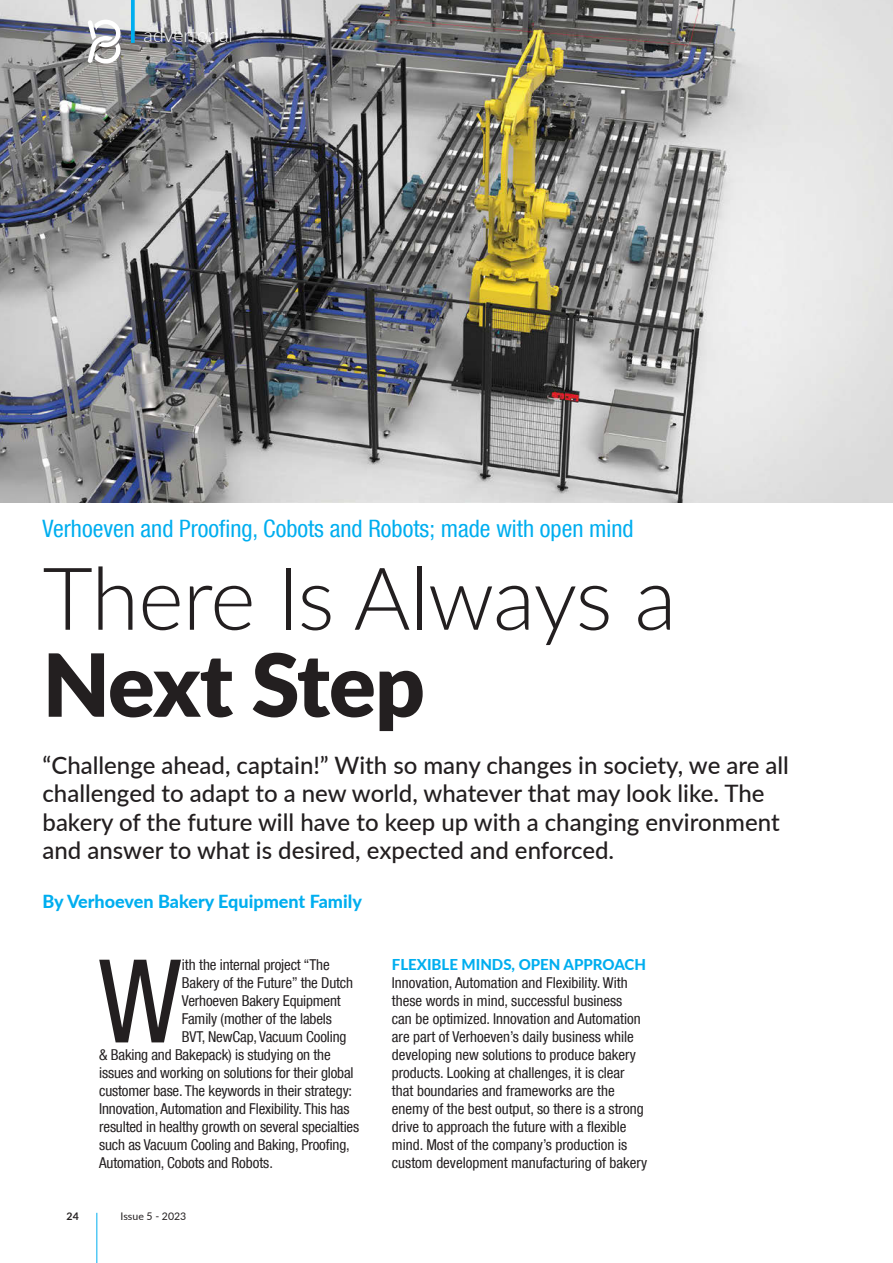
<style>
.page{position:relative;width:893px;height:1263px;background:#fff}
.page>*{position:absolute;margin:0;border:0;box-sizing:border-box;transform-origin:0 0}
.body_news{font:condensed 115.8px "Helvetica Neue LT Com";color:#231f20}
.t1{font:300 87px/87px "Lato";letter-spacing:-.015em;color:#231f20}
.body_articol{font:500 24px/28.5px "Lato";color:#231f20}
.body_articol-2{font:condensed 24px "Helvetica Neue LT Com";color:#00aeef}
.t2{font:300 19.5px "Lato";color:#fff}
.t3{font:800 18px "Lato";color:#00aeef}
.body_news-2{font:condensed 15px/18px "Helvetica Neue LT Com";color:#231f20}
.body_news-3{font:800 15px "Lato";color:#00aeef}
.t4{font:10.5px "Lato";color:#231f20}
.t5{font:700 10.5px "Lato";color:#231f20}
.s1{font-weight:900}
</style>
<div class="page">
<img style="left:0;top:0;width:893px;height:502px">
<hr style="left:97px;top:1213px;width:1px;height:50px;background:#00aeef">
<svg style="left:131px;top:0;width:4px;height:43px"></svg>
<svg style="left:88px;top:20px;width:33px;height:44px"></svg>
<p class="t2" style="left:144px;top:21px;width:91px">advertorial</p>
<p class="body_articol-2" style="left:43px;top:515px;width:593px">Verhoeven and Proofing, Cobots and Robots; made with open mind</p>
<p class="t1" style="left:43px;top:552px;width:636px">There Is Always a<br><span class="s1">Next Step</span></p>
<p class="body_articol" style="left:43px;top:750px;width:748px">“Challenge ahead, captain!” With so many changes in society, we are all challenged to adapt to a new world, whatever that may look like. The bakery of the future will have to keep up with a changing environment and answer to what is desired, expected and enforced.</p>
<p class="t3" style="left:43px;top:888px;width:321px">By Verhoeven Bakery Equipment Family</p>
<p class="body_news" style="left:98px;top:933px;width:85px">W</p>
<p class="body_news-2" style="left:182px;top:956px;width:149px">ith the internal project “The</p>
<p class="body_news-2" style="left:182px;top:974px;width:173px">Bakery of the Future” the Dutch</p>
<p class="body_news-2" style="left:182px;top:992px;width:160px">Verhoeven Bakery Equipment</p>
<p class="body_news-2" style="left:182px;top:1010px;width:151px">Family (mother of the labels</p>
<p class="body_news-2" style="left:182px;top:1028px;width:166px">BVT, NewCap, Vacuum Cooling</p>
<p class="body_news-2" style="left:99px;top:1046px;width:233px">&amp; Baking and Bakepack) is studying on the</p>
<p class="body_news-2" style="left:99px;top:1064px;width:256px">issues and working on solutions for their global</p>
<p class="body_news-2" style="left:99px;top:1082px;width:255px">customer base. The keywords in their strategy:</p>
<p class="body_news-2" style="left:99px;top:1100px;width:252px">Innovation, Automation and Flexibility. This has</p>
<p class="body_news-2" style="left:99px;top:1118px;width:261px">resulted in healthy growth on several specialties</p>
<p class="body_news-2" style="left:99px;top:1136px;width:252px">such as Vacuum Cooling and Baking, Proofing,</p>
<p class="body_news-2" style="left:99px;top:1154px;width:175px">Automation, Cobots and Robots.</p>
<p class="t5" style="left:67px;top:1209px;width:14px">24</p>
<p class="t4" style="left:121px;top:1209px;width:67px">Issue 5 - 2023</p>
<p class="body_news-3" style="left:392px;top:954px;width:256px">FLEXIBLE MINDS, OPEN APPROACH</p>
<p class="body_news-2" style="left:392px;top:974px;width:257px">Innovation, Automation and Flexibility. With these words in mind, successful business<br>can be optimized. Innovation and Automation are part of Verhoeven’s daily business while developing new solutions to produce bakery products. Looking at challenges, it is clear that boundaries and frameworks are the enemy of the best output, so there is a strong drive to approach the future with a flexible mind. Most of the company’s production is custom development manufacturing of bakery</p>
</div>
